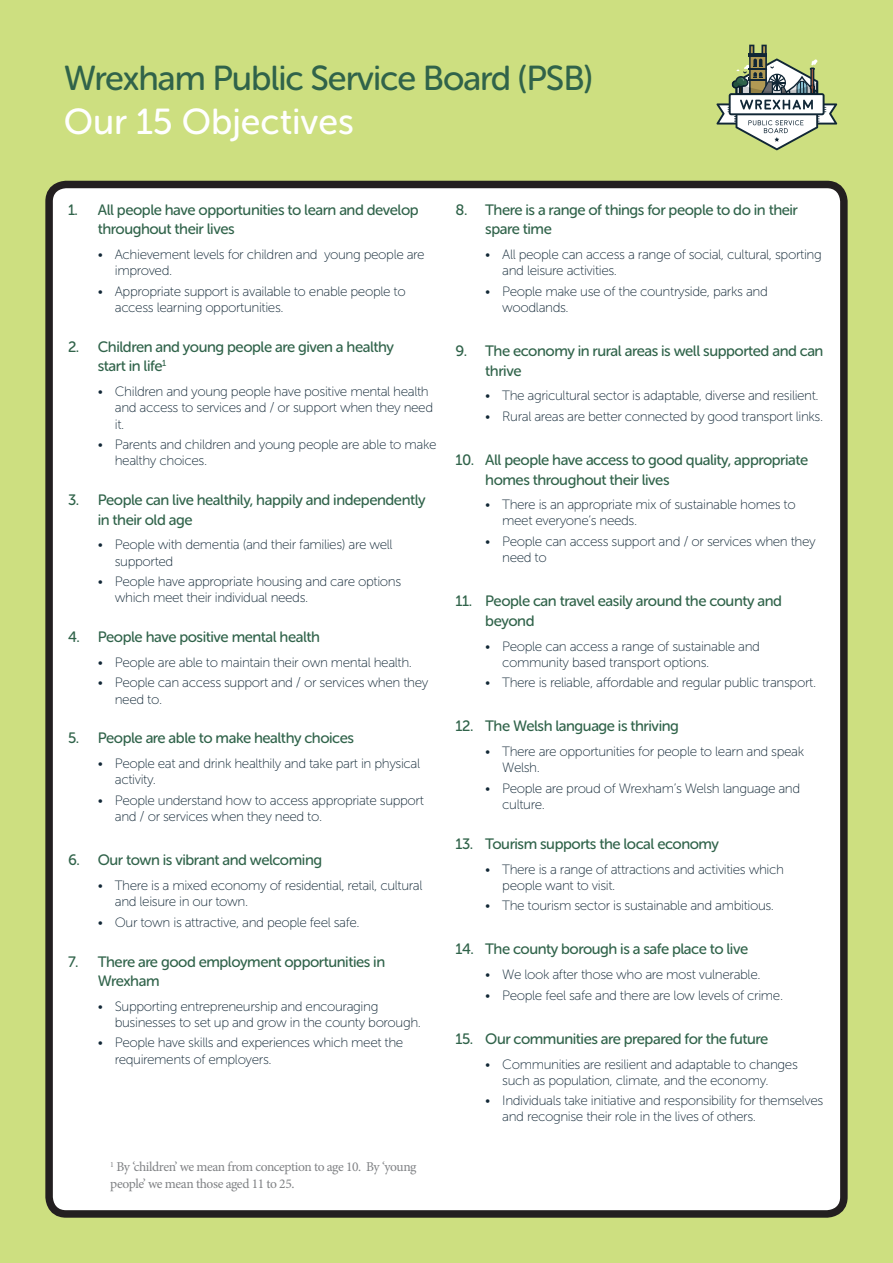
<style>
.page{position:relative;width:893px;height:1263px;background:#cddf80}
.page>*{position:absolute;margin:0;border:0;box-sizing:border-box;transform-origin:0 0}
.t1{font:36px "Museo Sans Rounded 500";color:#fff}
.t2{font:34.5px "Museo Sans Rounded 500";letter-spacing:-.03em;color:#30634a}
.t3{font:15px/19.5px "Museo Sans Rounded 500";letter-spacing:-.03em;color:#30634a}
.Text{font:13.5px/16.2px "Museo Sans 100";letter-spacing:-.03em;color:#112736}
.t4{font:13.5px/16.2px "Minion Pro";letter-spacing:-.035em;color:#808285}
</style>
<div class="page">
<div style="left:49px;top:184px;width:795px;height:1030px;background:#fff;border-radius:17px"></div>
<div style="left:45px;top:181px;width:803px;height:1037px;border:8px solid #231f20;border-radius:17px"></div>
<svg style="left:716px;top:45px;width:121px;height:105px"></svg>
<p class="t2" style="left:64px;top:59px;width:531px">Wrexham Public Service Board (PSB)</p>
<p class="t1" style="left:64px;top:102px;width:292px">Our 15 Objectives</p>
<p class="t3" style="left:98px;top:200px;width:322px;text-indent:-30px">1. All people have opportunities to learn and develop throughout their lives</p>
<p class="Text" style="left:115px;top:246px;width:311px;text-indent:-17px">• Achievement levels for children and young people are improved.</p>
<p class="Text" style="left:115px;top:283px;width:292px;text-indent:-17px">• Appropriate support is available to enable people to access learning opportunities.</p>
<p class="t3" style="left:98px;top:337px;width:298px;text-indent:-30px">2. Children and young people are given a healthy start in life<sup>1</sup></p>
<p class="Text" style="left:115px;top:383px;width:320px;text-indent:-17px">• Children and young people have positive mental health and access to services and / or support when they need it.</p>
<p class="Text" style="left:115px;top:436px;width:323px;text-indent:-17px">• Parents and children and young people are able to make healthy choices.</p>
<p class="t3" style="left:98px;top:490px;width:329px;text-indent:-30px">3. People can live healthily, happily and independently in their old age</p>
<p class="Text" style="left:115px;top:537px;width:279px;text-indent:-17px">• People with dementia (and their families) are well supported</p>
<p class="Text" style="left:115px;top:573px;width:288px;text-indent:-17px">• People have appropriate housing and care options which meet their individual needs.</p>
<p class="t3" style="left:68px;top:627px;width:253px">4. People have positive mental health</p>
<p class="Text" style="left:98px;top:654px;width:316px">• People are able to maintain their own mental health.</p>
<p class="Text" style="left:115px;top:675px;width:315px;text-indent:-17px">• People can access support and / or services when they need to.</p>
<p class="t3" style="left:68px;top:729px;width:288px">5. People are able to make healthy choices</p>
<p class="Text" style="left:115px;top:756px;width:307px;text-indent:-17px">• People eat and drink healthily and take part in physical activity.</p>
<p class="Text" style="left:115px;top:792px;width:311px;text-indent:-17px">• People understand how to access appropriate support and / or services when they need to.</p>
<p class="t3" style="left:68px;top:850px;width:256px">6. Our town is vibrant and welcoming</p>
<p class="Text" style="left:115px;top:877px;width:309px;text-indent:-17px">• There is a mixed economy of residential, retail, cultural and leisure in our town.</p>
<p class="Text" style="left:98px;top:914px;width:263px">• Our town is attractive, and people feel safe.</p>
<p class="t3" style="left:98px;top:952px;width:289px;text-indent:-30px">7. There are good employment opportunities in<br>Wrexham</p>
<p class="Text" style="left:115px;top:998px;width:308px;text-indent:-17px">• Supporting entrepreneurship and encouraging businesses to set up and grow in the county borough.</p>
<p class="Text" style="left:115px;top:1035px;width:290px;text-indent:-17px">• People have skills and experiences which meet the requirements of employers.</p>
<p class="t4" style="left:110px;top:1159px;width:308px"><sup>1</sup> By ‘children’ we mean from conception to age 10. By ‘young people’ we mean those aged 11 to 25.</p>
<p class="t3" style="left:485px;top:200px;width:314px;text-indent:-30px">8. There is a range of things for people to do in their spare time</p>
<p class="Text" style="left:502px;top:246px;width:321px;text-indent:-17px">• All people can access a range of social, cultural, sporting and leisure activities.</p>
<p class="Text" style="left:502px;top:283px;width:267px;text-indent:-17px">• People make use of the countryside, parks and woodlands.</p>
<p class="t3" style="left:485px;top:341px;width:340px;text-indent:-30px">9. The economy in rural areas is well supported and can thrive</p>
<p class="Text" style="left:485px;top:388px;width:335px">• The agricultural sector is adaptable, diverse and resilient.</p>
<p class="Text" style="left:485px;top:408px;width:340px">• Rural areas are better connected by good transport links.</p>
<p class="t3" style="left:485px;top:450px;width:325px;text-indent:-30px">10. All people have access to good quality, appropriate homes throughout their lives</p>
<p class="Text" style="left:502px;top:497px;width:295px;text-indent:-17px">• There is an appropriate mix of sustainable homes to meet everyone’s needs.</p>
<p class="Text" style="left:502px;top:533px;width:315px;text-indent:-17px">• People can access support and / or services when they need to</p>
<p class="t3" style="left:485px;top:591px;width:298px;text-indent:-30px">11. People can travel easily around the county and beyond</p>
<p class="Text" style="left:502px;top:638px;width:259px;text-indent:-17px">• People can access a range of sustainable and community based transport options.</p>
<p class="Text" style="left:485px;top:675px;width:332px">• There is reliable, affordable and regular public transport.</p>
<p class="t3" style="left:455px;top:716px;width:225px">12. The Welsh language is thriving</p>
<p class="Text" style="left:502px;top:743px;width:303px;text-indent:-17px">• There are opportunities for people to learn and speak<br>Welsh.</p>
<p class="Text" style="left:502px;top:780px;width:299px;text-indent:-17px">• People are proud of Wrexham’s Welsh language and culture.</p>
<p class="t3" style="left:455px;top:834px;width:265px">13. Tourism supports the local economy</p>
<p class="Text" style="left:502px;top:861px;width:283px;text-indent:-17px">• There is a range of attractions and activities which people want to visit.</p>
<p class="Text" style="left:485px;top:898px;width:290px">• The tourism sector is sustainable and ambitious.</p>
<p class="t3" style="left:455px;top:940px;width:294px">14. The county borough is a safe place to live</p>
<p class="Text" style="left:485px;top:966px;width:277px">• We look after those who are most vulnerable.</p>
<p class="Text" style="left:485px;top:987px;width:299px">• People feel safe and there are low levels of crime.</p>
<p class="t3" style="left:455px;top:1029px;width:314px">15. Our communities are prepared for the future</p>
<p class="Text" style="left:502px;top:1056px;width:297px;text-indent:-17px">• Communities are resilient and adaptable to changes such as population, climate, and the economy.</p>
<p class="Text" style="left:502px;top:1092px;width:323px;text-indent:-17px">• Individuals take initiative and responsibility for themselves and recognise their role in the lives of others.</p>
</div>
